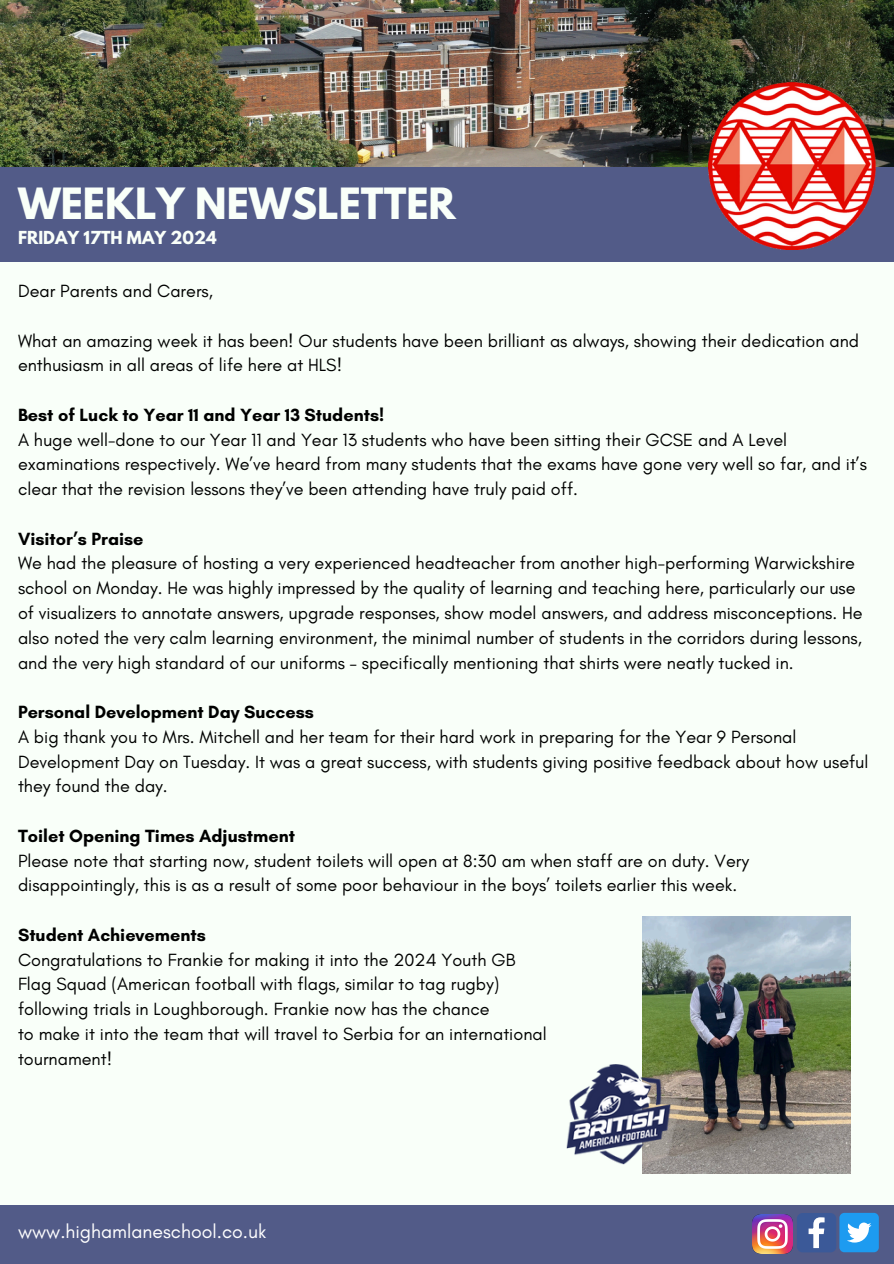
<style>
.page{position:relative;width:894px;height:1264px;background:#fff}
.page>*{position:absolute;margin:0;border:0;box-sizing:border-box;transform-origin:0 0}
.t1{font:700 38.1px "League Spartan";color:#f9fff9}
.t2{font:19.5px "Glacial Indifference";color:#fff}
.t3{font:18px/24.8px "Glacial Indifference";color:#000}
.t4{font:700 15.9px "League Spartan";color:#f9fff9}
.s1{font-weight:700}
</style>
<div class="page">
<div style="left:0;top:0;width:893px;height:1263px;background:#f9fff9"></div>
<img style="left:0;top:0;width:893px;height:166px">
<div style="left:0;top:167px;width:893px;height:95px;background:#525b88"></div>
<div style="left:0;top:1205px;width:893px;height:58px;background:#525b88"></div>
<img style="left:708px;top:83px;width:166px;height:166px">
<img style="left:752px;top:1214px;width:39px;height:39px">
<div style="left:839px;top:1212px;width:39px;height:40px;background:#1d9bf0;border-radius:5px"></div>
<svg style="left:847px;top:1222px;width:24px;height:20px"></svg>
<svg style="left:797px;top:1213px;width:39px;height:39px;background:#5b73a8"></svg>
<img style="left:642px;top:916px;width:208px;height:257px">
<img style="left:566px;top:1064px;width:105px;height:100px">
<p class="t1" style="left:18px;top:184px;width:439px">WEEKLY NEWSLETTER</p>
<h1 class="t4" style="left:18px;top:229px;width:200px">FRIDAY 17TH MAY 2024</h1>
<p class="t3" style="left:18px;top:278px;width:196px">Dear Parents and Carers,</p>
<h1 class="t3" style="left:18px;top:328px;width:842px">What an amazing week it has been! Our students have been brilliant as always, showing their dedication and enthusiasm in all areas of life here at HLS!</h1>
<h1 class="t3" style="left:18px;top:402px;width:850px"><span class="s1">Best of Luck to Year 11 and Year 13 Students!<br></span>A huge well-done to our Year 11 and Year 13 students who have been sitting their GCSE and A Level examinations respectively. We’ve heard from many students that the exams have gone very well so far, and it’s clear that the revision lessons they’ve been attending have truly paid off.</h1>
<h1 class="t3" style="left:18px;top:526px;width:846px"><span class="s1">Visitor’s Praise<br></span>We had the pleasure of hosting a very experienced headteacher from another high-performing Warwickshire school on Monday. He was highly impressed by the quality of learning and teaching here, particularly our use of visualizers to annotate answers, upgrade responses, show model answers, and address misconceptions. He also noted the very calm learning environment, the minimal number of students in the corridors during lessons, and the very high standard of our uniforms – specifically mentioning that shirts were neatly tucked in.</h1>
<h1 class="t3" style="left:18px;top:699px;width:851px"><span class="s1">Personal Development Day Success<br></span>A big thank you to Mrs. Mitchell and her team for their hard work in preparing for the Year 9 Personal Development Day on Tuesday. It was a great success, with students giving positive feedback about how useful they found the day.</h1>
<h1 class="t3" style="left:18px;top:823px;width:732px"><span class="s1">Toilet Opening Times Adjustment<br></span>Please note that starting now, student toilets will open at 8:30 am when staff are on duty. Very disappointingly, this is as a result of some poor behaviour in the boys’ toilets earlier this week.</h1>
<h1 class="t3" style="left:18px;top:922px;width:530px"><span class="s1">Student Achievements<br></span>Congratulations to Frankie for making it into the 2024 Youth GB Flag Squad (American football with flags, similar to tag rugby) following trials in Loughborough. Frankie now has the chance<br>to make it into the team that will travel to Serbia for an international tournament!</h1>
<p class="t2" style="left:18px;top:1219px;width:250px">www.highamlaneschool.co.uk</p>
</div>
